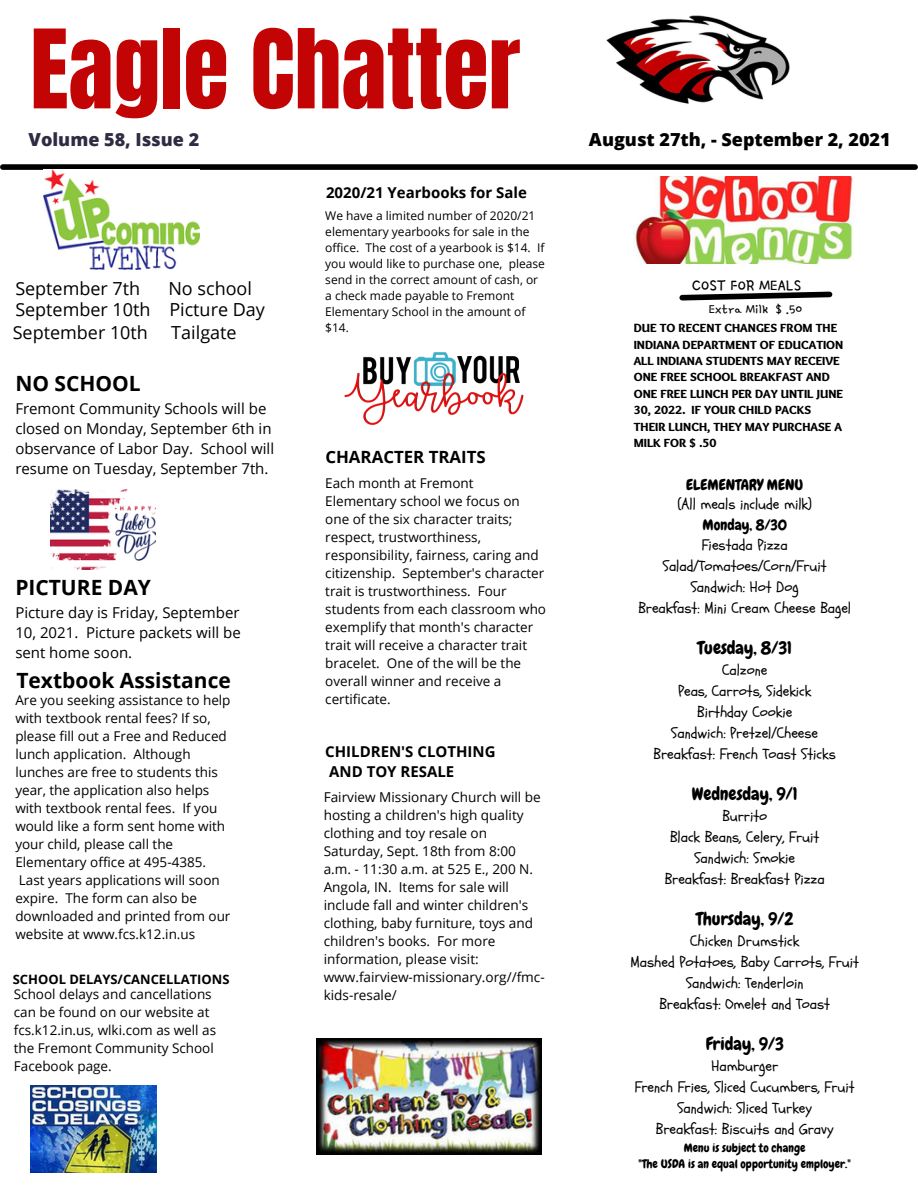
<style>
.page{position:relative;width:918px;height:1188px;background:#fff}
.page>*{position:absolute;margin:0;border:0;box-sizing:border-box;transform-origin:0 0}
.t1{font:93px "Anton";color:#c30405}
.t2{font:700 21px "Open Sans";color:#000}
.t3{font:18px "Open Sans";color:#000}
.t4{font:18px "Chewy";color:#000}
.t5{font:800 18px "Open Sans";color:#000}
.t6{font:800 18px "Open Sans";color:#2e2c43}
.t7{font:18px "Gamja Flower";color:#000}
.t8{font:700 16.8px "Open Sans";color:#000}
.t9{font:15px "Schoolbell";color:#000}
.t10{font:15px/20.2px "Open Sans";color:#000;text-align:justify}
.t11{font:700 15px "Open Sans";color:#000}
.t12{font:15px "Chewy";color:#000}
.t13{font:15px "Gamja Flower";color:#000}
.t14{font:13.65px/18px "Open Sans";color:#000}
.t15{font:13.5px/18px "Open Sans";color:#000}
.t16{font:700 12.9px "Open Sans";color:#000}
.t17{font:900 12.3px/16.4px "Sukar";color:#000}
.t18{font:12px/16px "Open Sans";color:#000}
.t19{font:12px "Chewy";color:#000}
</style>
<div class="page">
<div style="left:3px;top:164px;width:912px;height:6px;background:#000"></div>
<img style="left:606px;top:15px;width:183px;height:89px">
<img style="left:50px;top:490px;width:106px;height:80px">
<img style="left:344px;top:352px;width:180px;height:73px">
<img style="left:44px;top:170px;width:155px;height:100px">
<img style="left:30px;top:1086px;width:126px;height:87px">
<img style="left:317px;top:1038px;width:225px;height:116px">
<img style="left:635px;top:177px;width:219px;height:86px">
<svg style="left:679px;top:291px;width:154px;height:10px"></svg>
<p class="t1" style="left:30px;top:3px;width:492px">Eagle Chatter</p>
<p class="t6" style="left:29px;top:127px;width:172px">Volume 58, Issue 2</p>
<p class="t5" style="left:589px;top:127px;width:303px">August 27th, - September 2, 2021</p>
<p class="t3" style="left:15px;top:276px;width:126px">September 7th</p>
<p class="t3" style="left:168px;top:276px;width:85px">No school</p>
<p class="t3" style="left:15px;top:297px;width:251px">September 10th Picture Day</p>
<p class="t3" style="left:13px;top:320px;width:137px">September 10th</p>
<p class="t3" style="left:171px;top:320px;width:67px">Tailgate</p>
<p class="t2" style="left:15px;top:369px;width:127px">NO SCHOOL</p>
<p class="t10" style="left:15px;top:398px;width:260px;text-align:left">Fremont Community Schools will be closed on Monday, September 6th in observance of Labor Day. School will resume on Tuesday, September 7th.</p>
<p class="t2" style="left:15px;top:573px;width:137px">PICTURE DAY</p>
<p class="t10" style="left:15px;top:602px;width:227px">Picture day is Friday, September 10, 2021. Picture packets will be sent home soon.</p>
<p class="t2" style="left:16px;top:666px;width:216px">Textbook Assistance</p>
<p class="t15" style="left:15px;top:691px;width:217px">Are you seeking assistance to help with textbook rental fees? If so, please fill out a Free and Reduced lunch application. Although lunches are free to students this year, the application also helps with textbook rental fees. If you would like a form sent home with your child, please call the<br>Elementary office at 495-4385.<br>Last years applications will soon expire. The form can also be downloaded and printed from our website at www.fcs.k12.in.us</p>
<p class="t16" style="left:13px;top:970px;width:218px">SCHOOL DELAYS/CANCELLATIONS</p>
<p class="t15" style="left:14px;top:984px;width:204px">School delays and cancellations can be found on our website at fcs.k12.in.us, wlki.com as well as the Fremont Community School<br>Facebook page.</p>
<p class="t11" style="left:326px;top:182px;width:202px">2020/21 Yearbooks for Sale</p>
<p class="t18" style="left:325px;top:207px;width:221px">We have a limited number of 2020/21 elementary yearbooks for sale in the office. The cost of a yearbook is $14. If you would like to purchase one, please send in the correct amount of cash, or a check made payable to Fremont<br>Elementary School in the amount of $14.</p>
<p class="t8" style="left:325px;top:445px;width:162px">CHARACTER TRAITS</p>
<p class="t15" style="left:325px;top:474px;width:222px">Each month at Fremont<br>Elementary school we focus on one of the six character traits; respect, trustworthiness, responsibility, fairness, caring and citizenship. September's character trait is trustworthiness. Four students from each classroom who exemplify that month's character trait will receive a character trait bracelet. One of the will be the overall winner and receive a certificate.</p>
<p class="t11" style="left:325px;top:741px;width:172px">CHILDREN'S CLOTHING</p>
<p class="t11" style="left:329px;top:761px;width:127px">AND TOY RESALE</p>
<p class="t14" style="left:324px;top:787px;width:223px">Fairview Missionary Church will be hosting a children's high quality clothing and toy resale on<br>Saturday, Sept. 18th from 8:00 a.m. - 11:30 a.m. at 525 E., 200 N.<br>Angola, IN. Items for sale will include fall and winter children's clothing, baby furniture, toys and children's books. For more information, please visit: www.fairview-missionary.org//fmc&shy;kids-resale/</p>
<p class="t7" style="left:692px;top:276px;width:111px">COST FOR MEALS</p>
<p class="t13" style="left:709px;top:301px;width:95px">Extra Milk $ .50</p>
<p class="t17" style="left:634px;top:321px;width:211px">DUE TO RECENT CHANGES FROM THE<br>INDIANA DEPARTMENT OF EDUCATION<br>ALL INDIANA STUDENTS MAY RECEIVE<br>ONE FREE SCHOOL BREAKFAST AND<br>ONE FREE LUNCH PER DAY UNTIL JUNE<br>30, 2022. IF YOUR CHILD PACKS<br>THEIR LUNCH, THEY MAY PURCHASE A<br>MILK FOR $ .50</p>
<p class="t12" style="left:686px;top:475px;width:119px">ELEMENTARY MENU</p>
<p class="t9" style="left:678px;top:494px;width:136px">(All meals include milk)</p>
<p class="t12" style="left:703px;top:515px;width:86px">Monday, 8/30</p>
<p class="t9" style="left:702px;top:535px;width:87px">Fiestada Pizza</p>
<p class="t9" style="left:663px;top:556px;width:165px">Salad/Tomatoes/Corn/Fruit</p>
<p class="t9" style="left:691px;top:577px;width:109px">Sandwich: Hot Dog</p>
<p class="t9" style="left:638px;top:598px;width:214px">Breakfast: Mini Cream Cheese Bagel</p>
<p class="t4" style="left:698px;top:636px;width:96px">Tuesday, 8/31</p>
<p class="t9" style="left:722px;top:660px;width:47px">Calzone</p>
<p class="t9" style="left:678px;top:681px;width:135px">Peas, Carrots, Sidekick</p>
<p class="t9" style="left:697px;top:702px;width:97px">Birthday Cookie</p>
<p class="t9" style="left:671px;top:723px;width:148px">Sandwich: Pretzel/Cheese</p>
<p class="t9" style="left:654px;top:744px;width:184px">Breakfast: French Toast Sticks</p>
<p class="t4" style="left:692px;top:782px;width:107px">Wednesday, 9/1</p>
<p class="t9" style="left:722px;top:806px;width:46px">Burrito</p>
<p class="t9" style="left:670px;top:827px;width:151px">Black Beans, Celery, Fruit</p>
<p class="t9" style="left:694px;top:848px;width:102px">Sandwich: Smokie</p>
<p class="t9" style="left:665px;top:869px;width:162px">Breakfast: Breakfast Pizza</p>
<p class="t4" style="left:696px;top:907px;width:99px">Thursday, 9/2</p>
<p class="t9" style="left:690px;top:931px;width:111px">Chicken Drumstick</p>
<p class="t9" style="left:630px;top:952px;width:230px">Mashed Potatoes, Baby Carrots, Fruit</p>
<p class="t9" style="left:686px;top:973px;width:119px">Sandwich: Tenderloin</p>
<p class="t9" style="left:659px;top:994px;width:172px">Breakfast: Omelet and Toast</p>
<p class="t4" style="left:706px;top:1032px;width:80px">Friday, 9/3</p>
<p class="t9" style="left:711px;top:1056px;width:68px">Hamburger</p>
<p class="t9" style="left:635px;top:1077px;width:222px">French Fries, Sliced Cucumbers, Fruit</p>
<p class="t9" style="left:677px;top:1098px;width:136px">Sandwich: Sliced Turkey</p>
<p class="t9" style="left:656px;top:1119px;width:179px">Breakfast: Biscuits and Gravy</p>
<p class="t19" style="left:684px;top:1140px;width:123px">Menu is subject to change</p>
<p class="t19" style="left:639px;top:1156px;width:214px">"The USDA is an equal opportunity employer."</p>
</div>
